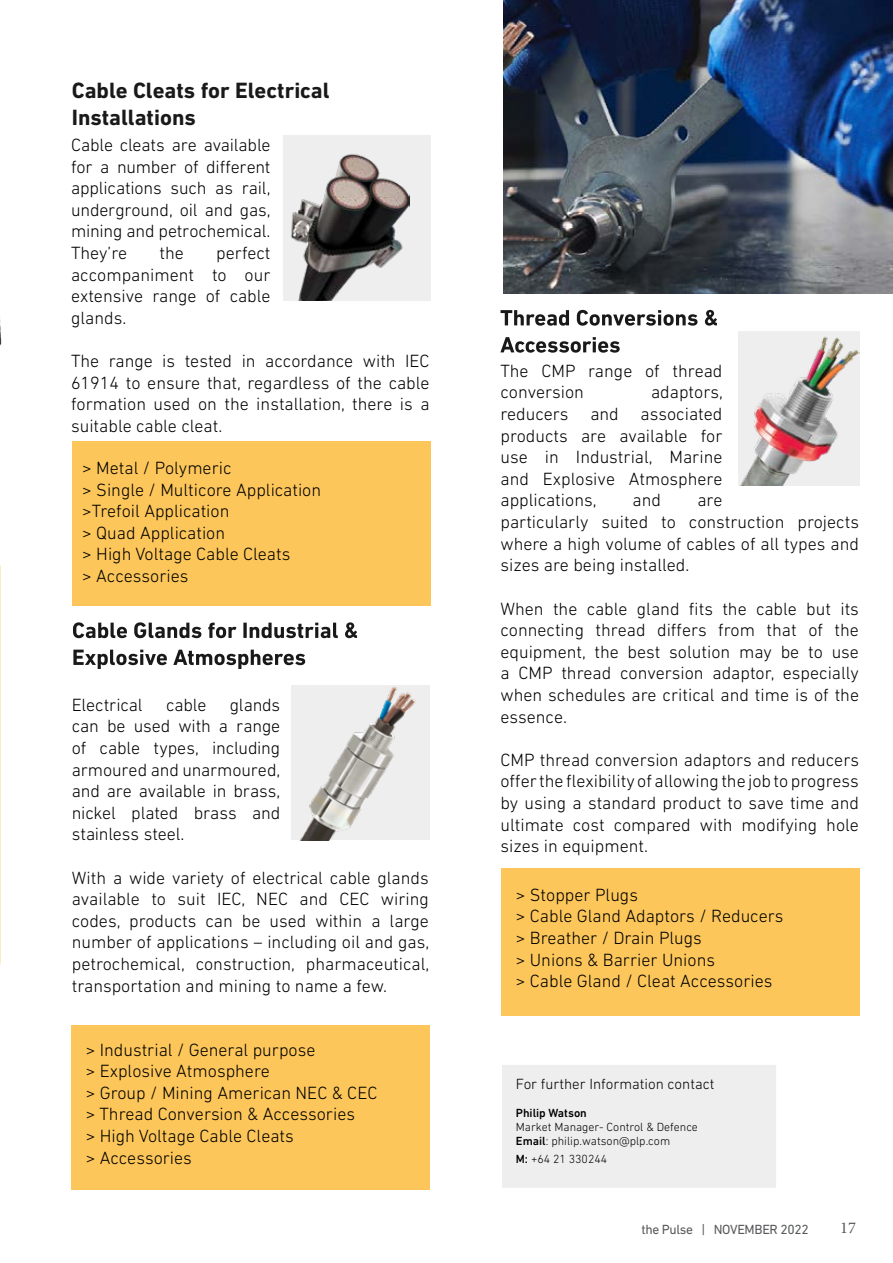
<style>
.page{position:relative;width:893px;height:1263px;background:#fff}
.page>*{position:absolute;margin:0;border:0;box-sizing:border-box;transform-origin:0 0}
.t1{font:700 22.5px/27px "DIN Next LT Pro";color:#191919}
.t2{font:300 18px/21.6px "DIN Next LT Pro";color:#000;text-align:justify}
.t3{font:16.5px "Minion Pro";color:#58595b}
.t4{font:300 15px "DIN Next LT Pro";color:#000}
.t5{font:13.5px "DIN Next LT Pro";letter-spacing:-.025em;color:#58595b}
.t6{font:300 12px/14.4px "DIN Next LT Pro";color:#000}
.t7{font:500 12px "DIN Next LT Pro";color:#000}
.s1{font-weight:500}
</style>
<div class="page">
<div style="left:72px;top:441px;width:358px;height:164px;background:#fcc65a"></div>
<div style="left:283px;top:135px;width:148px;height:166px;background:#eeeeef"></div>
<img style="left:291px;top:154px;width:118px;height:147px">
<div style="left:71px;top:1025px;width:359px;height:164px;background:#fcc65a"></div>
<div style="left:291px;top:685px;width:139px;height:155px;background:#efeeef"></div>
<img style="left:300px;top:686px;width:116px;height:154px">
<svg style="left:73px;top:650px;width:232px;height:19px"></svg>
<svg style="left:73px;top:622px;width:284px;height:16px"></svg>
<img style="left:738px;top:331px;width:122px;height:155px">
<div style="left:501px;top:868px;width:359px;height:148px;background:#fcc65a"></div>
<svg style="left:500px;top:337px;width:120px;height:16px"></svg>
<svg style="left:501px;top:310px;width:216px;height:16px"></svg>
<div style="left:502px;top:1065px;width:274px;height:123px;background:#eee"></div>
<img style="left:504px;top:0;width:389px;height:294px">
<p class="t1" style="left:72px;top:76px;width:259px">Cable Cleats for Electrical<br>Installations</p>
<p class="t2" style="left:71px;top:134px;width:201px">Cable cleats are available for a number of different applications such as rail, underground, oil and gas, mining and petrochemical.<br>They’re</p>
<p class="t2" style="left:71px;top:242px;width:201px;text-indent:145px">perfect accompaniment to our extensive range of cable glands.</p>
<p class="t2" style="left:71px;top:350px;width:360px">The range is tested in accordance with IEC 61914 to ensure that, regardless of the cable formation used on the installation, there is a suitable cable cleat.</p>
<p class="t2" style="left:160px;top:242px;width:26px">the</p>
<p class="t2" style="left:82px;top:457px;width:240px;text-align:left">&gt; Metal / Polymeric<br>&gt; Single / Multicore Application &gt;Trefoil Application<br>&gt; Quad Application<br>&gt; High Voltage Cable Cleats<br>&gt; Accessories</p>
<p class="t2" style="left:72px;top:694px;width:210px;text-indent:158px">glands can be used with a range of cable types, including armoured and unarmoured, and are available in brass, nickel plated brass and stainless steel.</p>
<p class="t2" style="left:72px;top:866px;width:359px">With a wide variety of electrical cable glands available to suit IEC, NEC and CEC wiring codes, products can be used within a large number of applications – including oil and gas, petrochemical, construction, pharmaceutical, transportation and mining to name a few.</p>
<p class="t2" style="left:72px;top:694px;width:72px">Electrical</p>
<p class="t2" style="left:166px;top:694px;width:42px">cable</p>
<p class="t2" style="left:86px;top:1038px;width:293px;text-align:left">&gt; Industrial / General purpose<br>&gt; Explosive Atmosphere<br>&gt; Group / Mining American NEC &amp; CEC &gt; Thread Conversion &amp; Accessories<br>&gt; High Voltage Cable Cleats<br>&gt; Accessories</p>
<p class="t2" style="left:500px;top:360px;width:224px">The CMP range of thread conversion</p>
<p class="t2" style="left:500px;top:381px;width:224px;text-indent:151px">adaptors, reducers and associated products are available for use in Industrial, Marine and Explosive Atmosphere applications,</p>
<p class="t2" style="left:632px;top:489px;width:30px">and</p>
<p class="t2" style="left:500px;top:489px;width:360px;text-align:left;text-indent:197px">are<br>particularly suited to construction projects where a high volume of cables of all types and sizes are being installed.</p>
<p class="t2" style="left:500px;top:597px;width:360px">When the cable gland fits the cable but its connecting thread differs from that of the equipment, the best solution may be to use a CMP thread conversion adaptor, especially when schedules are critical and time is of the essence.</p>
<p class="t2" style="left:500px;top:749px;width:360px">CMP thread conversion adaptors and reducers offer the flexibility of allowing the job to progress by using a standard product to save time and ultimate cost compared with modifying hole sizes in equipment.</p>
<p class="t2" style="left:516px;top:883px;width:269px;text-align:left">&gt; Stopper Plugs<br>&gt; Cable Gland Adaptors / Reducers &gt; Breather / Drain Plugs<br>&gt; Unions &amp; Barrier Unions<br>&gt; Cable Gland / Cleat Accessories</p>
<p class="t4" style="left:516px;top:1075px;width:200px">For further Information contact</p>
<p class="t7" style="left:516px;top:1105px;width:73px">Philip Watson</p>
<p class="t6" style="left:516px;top:1119px;width:184px">Market Manager- Control &amp; Defence<br><span class="s1">Email</span>: philip.watson@plp.com</p>
<p class="t6" style="left:516px;top:1152px;width:93px"><span class="s1">M:</span> +64 21 330244</p>
<p class="t5" style="left:641px;top:1222px;width:169px">the Pulse | NOVEMBER 2022</p>
<p class="t3" style="left:840px;top:1217px;width:17px">17</p>
</div>
